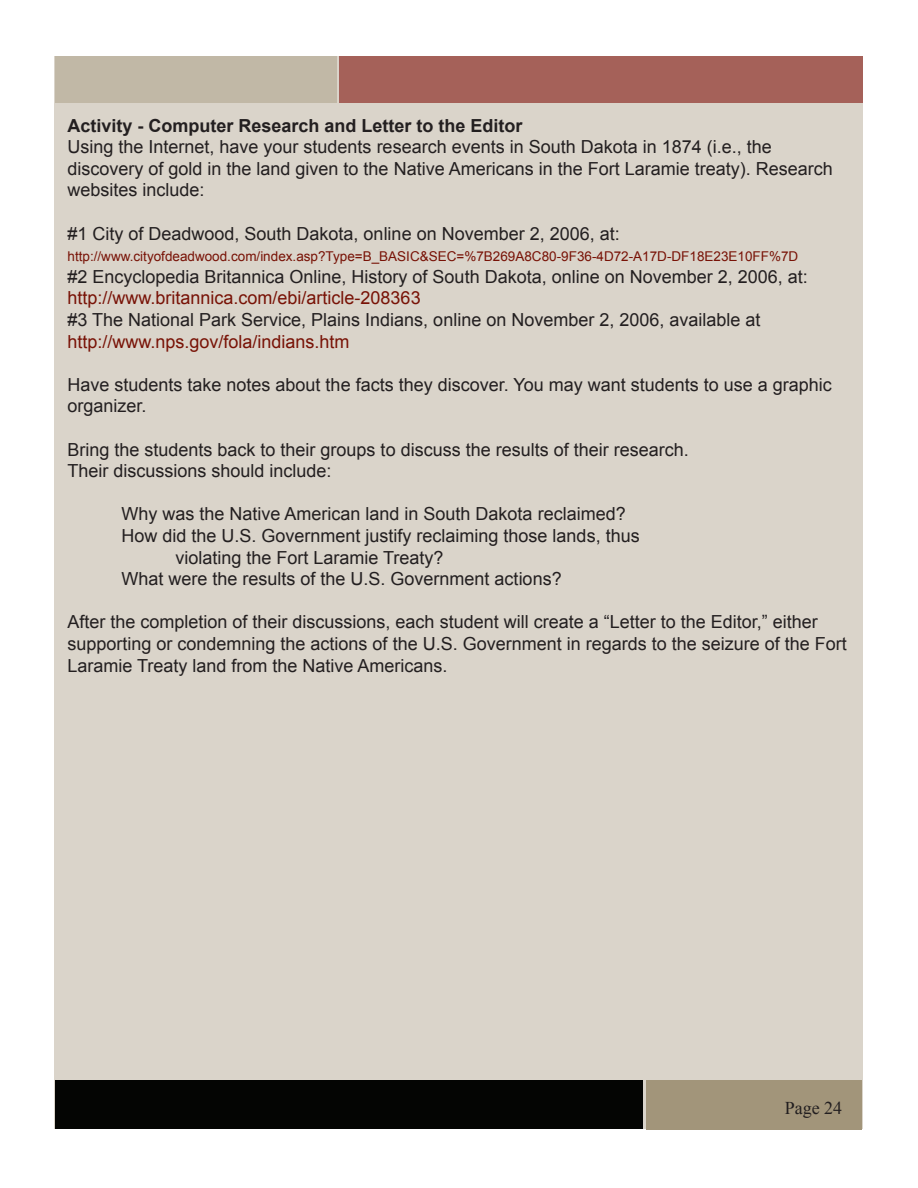
<style>
.page{position:relative;width:918px;height:1188px;background:#fff}
.page>*{position:absolute;margin:0;border:0;box-sizing:border-box;transform-origin:0 0}
.t1{font:18px/21.6px "Arial";color:#231f20}
.t2{font:18px "Arial";color:#781206}
.t3{font:700 18px "Arial";color:#231f20}
.t4{font:18px "Times New Roman";color:#231f20}
.t5{font:13.5px "Arial";color:#781206}
</style>
<div class="page">
<div style="left:55px;top:56px;width:808px;height:1073px;background:#dad4ca"></div>
<div style="left:55px;top:56px;width:282px;height:47px;background:#c1b8a6"></div>
<div style="left:340px;top:56px;width:523px;height:47px;background:#a56159"></div>
<div style="left:55px;top:1080px;width:588px;height:49px;background:#040503"></div>
<div style="left:646px;top:1080px;width:216px;height:49px;background:#a2957a"></div>
<p class="t3" style="left:68px;top:113px;width:457px">Activity - Computer Research and Letter to the Editor</p>
<p class="t1" style="left:68px;top:136px;width:767px">Using the Internet, have your students research events in South Dakota in 1874 (i.e., the discovery of gold in the land given to the Native Americans in the Fort Laramie treaty). Research websites include:</p>
<p class="t1" style="left:68px;top:223px;width:554px">#1 City of Deadwood, South Dakota, online on November 2, 2006, at:</p>
<p class="t5" style="left:68px;top:248px;width:732px">http://www.cityofdeadwood.com/index.asp?Type=B_BASIC&amp;SEC=%7B269A8C80-9F36-4D72-A17D-DF18E23E10FF%7D</p>
<p class="t1" style="left:68px;top:266px;width:742px">#2 Encyclopedia Britannica Online, History of South Dakota, online on November 2, 2006, at:</p>
<p class="t2" style="left:68px;top:286px;width:355px">http://www.britannica.com/ebi/article-208363</p>
<p class="t1" style="left:68px;top:309px;width:694px">#3 The National Park Service, Plains Indians, online on November 2, 2006, available at</p>
<p class="t2" style="left:68px;top:329px;width:284px">http://www.nps.gov/fola/indians.htm</p>
<p class="t1" style="left:68px;top:374px;width:766px">Have students take notes about the facts they discover. You may want students to use a graphic organizer.</p>
<p class="t1" style="left:68px;top:439px;width:623px">Bring the students back to their groups to discuss the results of their research.</p>
<p class="t1" style="left:68px;top:460px;width:266px">Their discussions should include:</p>
<p class="t1" style="left:122px;top:503px;width:506px">Why was the Native American land in South Dakota reclaimed?</p>
<p class="t1" style="left:122px;top:525px;width:520px">How did the U.S. Government justify reclaiming those lands, thus</p>
<p class="t1" style="left:176px;top:547px;width:270px">violating the Fort Laramie Treaty?</p>
<p class="t1" style="left:122px;top:568px;width:442px">What were the results of the U.S. Government actions?</p>
<p class="t1" style="left:68px;top:611px;width:781px">After the completion of their discussions, each student will create a “Letter to the Editor,” either supporting or condemning the actions of the U.S. Government in regards to the seizure of the Fort<br>Laramie Treaty land from the Native Americans.</p>
<p class="t4" style="left:785px;top:1096px;width:59px">Page 24</p>
</div>
